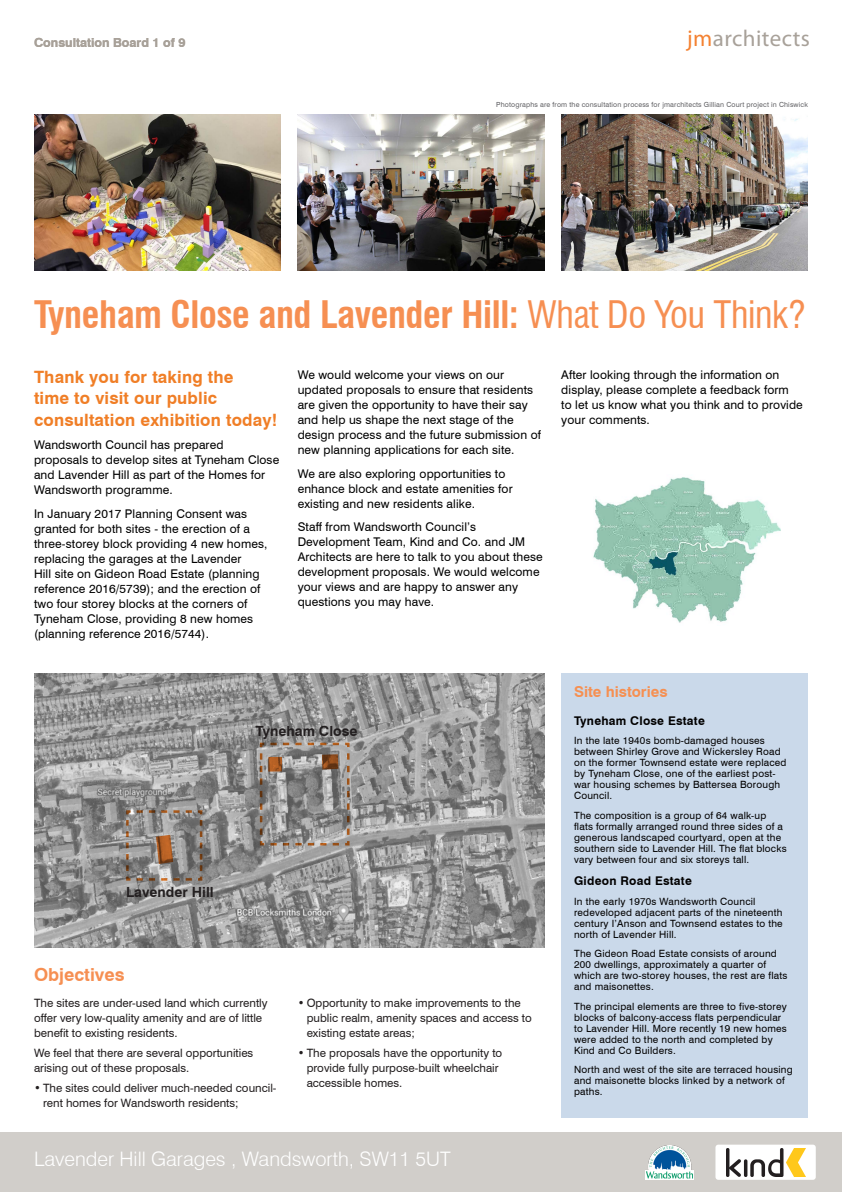
<style>
.page{position:relative;width:842px;height:1192px;background:#fff}
.page>*{position:absolute;margin:0;border:0;box-sizing:border-box;transform-origin:0 0}
.t1{font:700 condensed 37px "Swiss 721 BT";letter-spacing:-.01em;color:#f68f52}
.t2{font:23px "Myriad Pro";letter-spacing:.02em;color:#a8a199}
.t3{font:300 20px "Swiss 721 BT";color:#fff}
.t4{font:700 18px "Swiss 721 BT";color:#f68f52}
.BOARD_BODY_COPY{font:700 17px/21.5px "Swiss 721 BT";letter-spacing:.01em;color:#f07e26}
.BOARD_SECTION_SUBTIT{font:700 15px "Swiss 721 BT";color:#f69052}
.t5{font:700 14px "Swiss 721 BT";color:#231f20}
.PAGE_SUBTITLE_S{font:700 12.5px "Swiss 721 BT";color:#a8a199}
.BOARD_BODY_COPY-2{font:12px/15px "Swiss 721 BT";letter-spacing:.01em;color:#010000}
.BOARD_BODY_COPY-3{font:700 12px "Swiss 721 BT";letter-spacing:.02em;color:#010000}
.t6{font:11.5px/15px "Swiss 721 BT";color:#231f20}
.BOARD_BODY_COPY-4{font:10px/11px "Swiss 721 BT";letter-spacing:.02em;color:#010000}
.BOARD_BODY_COPY-5{font:7px "Swiss 721 BT";letter-spacing:.02em;color:#636366}
.s1{color:#f48232}
.s2{font-weight:400}
</style>
<div class="page">
<div style="left:0;top:1132px;width:842px;height:60px;background:#d1ceca"></div>
<img style="left:646px;top:1145px;width:48px;height:35px">
<div style="left:715px;top:1145px;width:101px;height:35px;background:#fff;border-radius:3px"></div>
<img style="left:726px;top:1148px;width:79px;height:28px">
<img style="left:34px;top:114px;width:247px;height:156px">
<img style="left:298px;top:114px;width:246px;height:156px">
<img style="left:561px;top:114px;width:247px;height:156px">
<div style="left:561px;top:673px;width:247px;height:445px;background:#cad9ea"></div>
<img style="left:593px;top:477px;width:187px;height:146px">
<img style="left:34px;top:673px;width:510px;height:274px">
<svg style="left:126px;top:810px;width:77px;height:71px;background:#918780"></svg>
<svg style="left:259px;top:742px;width:91px;height:104px;background:#948d88"></svg>
<p class="PAGE_SUBTITLE_S" style="left:34px;top:35px;width:153px">Consultation Board 1 of 9</p>
<h2 class="t2" style="left:687px;top:26px;width:124px"><span class="s1">jm</span>architects</h2>
<p class="BOARD_BODY_COPY-5" style="left:496px;top:100px;width:313px">Photographs are from the consultation process for jmarchitects Gillian Court project in Chiswick</p>
<p class="t1" style="left:34px;top:292px;width:773px">Tyneham Close and Lavender Hill: <span class="s2">What Do You Think?</span></p>
<p class="BOARD_BODY_COPY" style="left:34px;top:366px;width:245px">Thank you for taking the<br>time to visit our public consultation exhibition today!</p>
<p class="BOARD_BODY_COPY-2" style="left:34px;top:437px;width:247px">Wandsworth Council has prepared proposals to develop sites at Tyneham Close and Lavender Hill as part of the Homes for Wandsworth programme.</p>
<p class="BOARD_BODY_COPY-2" style="left:34px;top:506px;width:235px">In January 2017 Planning Consent was granted for both sites - the erection of a three-storey block providing 4 new homes, replacing the garages at the Lavender<br>Hill site on Gideon Road Estate (planning reference 2016/5739); and the erection of two four storey blocks at the corners of Tyneham Close, providing 8 new homes (planning reference 2016/5744).</p>
<p class="BOARD_BODY_COPY-2" style="left:298px;top:367px;width:245px">We would welcome your views on our updated proposals to ensure that residents are given the opportunity to have their say and help us shape the next stage of the design process and the future submission of new planning applications for each site.</p>
<p class="BOARD_BODY_COPY-2" style="left:298px;top:466px;width:216px">We are also exploring opportunities to enhance block and estate amenities for existing and new residents alike.</p>
<p class="BOARD_BODY_COPY-2" style="left:298px;top:519px;width:247px">Staff from Wandsworth Council’s Development Team, Kind and Co. and JM Architects are here to talk to you about these development proposals. We would welcome your views and are happy to answer any questions you may have.</p>
<p class="t5" style="left:256px;top:722px;width:103px">Tyneham Close</p>
<p class="t5" style="left:126px;top:884px;width:89px">Lavender Hill</p>
<p class="t4" style="left:34px;top:964px;width:92px">Objectives</p>
<p class="t6" style="left:34px;top:996px;width:235px">The sites are under-used land which currently offer very low-quality amenity and are of little benefit to existing residents.</p>
<p class="t6" style="left:34px;top:1046px;width:221px">We feel that there are several opportunities arising out of these proposals.</p>
<p class="t6" style="left:43px;top:1081px;width:235px;text-indent:-9px">• The sites could deliver much-needed council&shy;rent homes for Wandsworth residents;</p>
<p class="t6" style="left:307px;top:996px;width:227px;text-indent:-9px">• Opportunity to make improvements to the public realm, amenity spaces and access to existing estate areas;</p>
<p class="t6" style="left:307px;top:1046px;width:197px;text-indent:-9px">• The proposals have the opportunity to provide fully purpose-built wheelchair accessible homes.</p>
<h3 class="t3" style="left:34px;top:1147px;width:418px">Lavender Hill Garages , Wandsworth, SW11 5UT</h3>
<p class="BOARD_BODY_COPY-2" style="left:561px;top:367px;width:243px">After looking through the information on display, please complete a feedback form<br>to let us know what you think and to provide your comments.</p>
<p class="BOARD_SECTION_SUBTIT" style="left:574px;top:683px;width:95px">Site histories</p>
<p class="BOARD_BODY_COPY-3" style="left:574px;top:713px;width:132px">Tyneham Close Estate</p>
<p class="BOARD_BODY_COPY-4" style="left:574px;top:735px;width:214px">In the late 1940s bomb-damaged houses between Shirley Grove and Wickersley Road on the former Townsend estate were replaced by Tyneham Close, one of the earliest post&shy;war housing schemes by Battersea Borough Council.</p>
<p class="BOARD_BODY_COPY-4" style="left:574px;top:809px;width:214px">The composition is a group of 64 walk-up flats formally arranged round three sides of a generous landscaped courtyard, open at the southern side to Lavender Hill. The flat blocks vary between four and six storeys tall.</p>
<p class="BOARD_BODY_COPY-3" style="left:574px;top:874px;width:119px">Gideon Road Estate</p>
<p class="BOARD_BODY_COPY-4" style="left:574px;top:896px;width:210px">In the early 1970s Wandsworth Council redeveloped adjacent parts of the nineteenth century I’Anson and Townsend estates to the north of Lavender Hill.</p>
<p class="BOARD_BODY_COPY-4" style="left:574px;top:948px;width:215px">The Gideon Road Estate consists of around 200 dwellings, approximately a quarter of which are two-storey houses, the rest are flats and maisonettes.</p>
<p class="BOARD_BODY_COPY-4" style="left:574px;top:1001px;width:214px">The principal elements are three to five-storey blocks of balcony-access flats perpendicular to Lavender Hill. More recently 19 new homes were added to the north and completed by Kind and Co Builders.</p>
<p class="BOARD_BODY_COPY-4" style="left:574px;top:1064px;width:220px">North and west of the site are terraced housing and maisonette blocks linked by a network of paths.</p>
</div>
